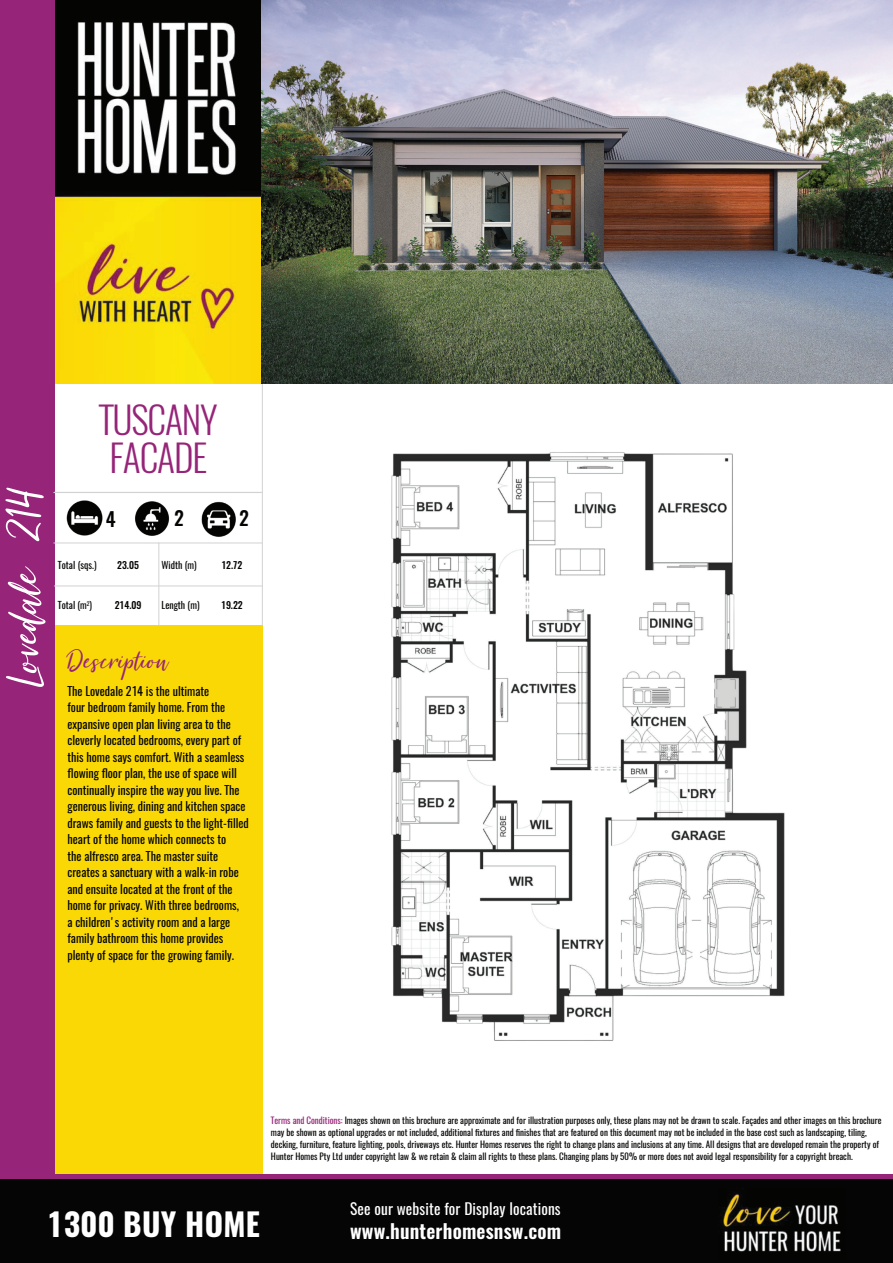
<style>
.page{position:relative;width:893px;height:1263px;background:#fff}
.page>*{position:absolute;margin:0;border:0;box-sizing:border-box;transform-origin:0 0}
.t1{font:55.5px "Summer Festival";color:#fff}
.t2{font:300 37.5px/37.5px "Oswald";letter-spacing:-.03em;color:#962478}
.t3{font:33px "Summer Festival";color:#962478}
.t4{font:700 31.5px "Oswald";letter-spacing:.01em;color:#fff}
.t5{font:600 19.5px "Oswald";letter-spacing:.01em;color:#fff}
.t6{font:500 19.5px "Oswald";color:#040503}
.t7{font:15.3px "Oswald";letter-spacing:.01em;color:#fff}
.t8{font:12px/16.5px "Oswald";color:#040503}
.t9{font:9.75px "Oswald";color:#040503}
.t10{font:500 9.75px "Oswald";color:#040503}
.t11{font:9px/12px "Oswald";color:#040503}
.s1{color:#952477}
</style>
<div class="page">
<img style="left:54px;top:0;width:839px;height:384px">
<div style="left:53px;top:625px;width:209px;height:549px;background:#fad806"></div>
<div style="left:0;top:0;width:54px;height:1176px;background:#962478"></div>
<img style="left:391px;top:452px;width:394px;height:589px">
<div style="left:0;top:1177px;width:893px;height:86px;background:#040504"></div>
<div style="left:0;top:1174px;width:893px;height:5px;background:#962478"></div>
<img style="left:723px;top:1194px;width:118px;height:58px">
<hr style="left:53px;top:543px;width:209px;height:1px;background:#d3d2d2">
<hr style="left:158px;top:543px;width:1px;height:82px;background:#d3d2d2">
<hr style="left:262px;top:384px;width:1px;height:241px;background:#d3d2d2">
<hr style="left:54px;top:586px;width:208px;height:1px;background:#d3d2d2">
<hr style="left:53px;top:492px;width:208px;height:1px;background:#d3d2d2">
<hr style="left:54px;top:492px;width:208px;height:1px;background:#d3d2d2">
<img style="left:66px;top:500px;width:37px;height:36px">
<img style="left:135px;top:501px;width:35px;height:35px">
<img style="left:201px;top:501px;width:35px;height:36px">
<h1 class="t1" style="left:-6px;top:685px;width:202px;rotate:-90deg">Lovedale 214</h1>
<h2 class="t2" style="left:99px;top:401px;width:120px">TUSCANY<br>FACADE</h2>
<h3 class="t6" style="left:106px;top:505px;width:11px">4</h3>
<h3 class="t6" style="left:174px;top:504px;width:11px">2</h3>
<h3 class="t6" style="left:239px;top:504px;width:11px">2</h3>
<p class="t10" style="left:117px;top:558px;width:23px">23.05</p>
<p class="t9" style="left:161px;top:558px;width:37px">Width (m)</p>
<p class="t10" style="left:221px;top:558px;width:22px">12.72</p>
<p class="t9" style="left:58px;top:559px;width:40px">Total (sqs.)</p>
<p class="t9" style="left:58px;top:599px;width:36px">Total (m<sup>2</sup>)</p>
<p class="t9" style="left:161px;top:598px;width:40px">Length (m)</p>
<p class="t10" style="left:115px;top:598px;width:28px">214.09</p>
<p class="t10" style="left:221px;top:598px;width:23px">19.22</p>
<h3 class="t3" style="left:68px;top:642px;width:103px">Description</h3>
<p class="t8" style="left:68px;top:682px;width:183px">The Lovedale 214 is the ultimate<br>four bedroom family home. From the expansive open plan living area to the cleverly located bedrooms, every part of this home says comfort. With a seamless flowing floor plan, the use of space will continually inspire the way you live. The generous living, dining and kitchen space draws family and guests to the light-filled heart of the home which connects to<br>the alfresco area. The master suite creates a sanctuary with a walk-in robe and ensuite located at the front of the home for privacy. With three bedrooms,<br>a children's activity room and a large family bathroom this home provides plenty of space for the growing family.</p>
<p class="t11" style="left:271px;top:1115px;width:612px"><span class="s1">Terms and Conditions:</span> Images shown on this brochure are approximate and for illustration purposes only, these plans may not be drawn to scale. Façades and other images on this brochure may be shown as optional upgrades or not included, additional fixtures and finishes that are featured on this document may not be included in the base cost such as landscaping, tiling, decking, furniture, feature lighting, pools, driveways etc. Hunter Homes reserves the right to change plans and inclusions at any time. All designs that are developed remain the property of Hunter Homes Pty Ltd under copyright law &amp; we retain &amp; claim all rights to these plans. Changing plans by 50% or more does not avoid legal responsibility for a copyright breach.</p>
<h3 class="t4" style="left:47px;top:1203px;width:215px">1300 BUY HOME</h3>
<h3 class="t7" style="left:350px;top:1198px;width:212px">See our website for Display locations</h3>
<h3 class="t5" style="left:350px;top:1217px;width:213px">www.hunterhomesnsw.com</h3>
</div>
